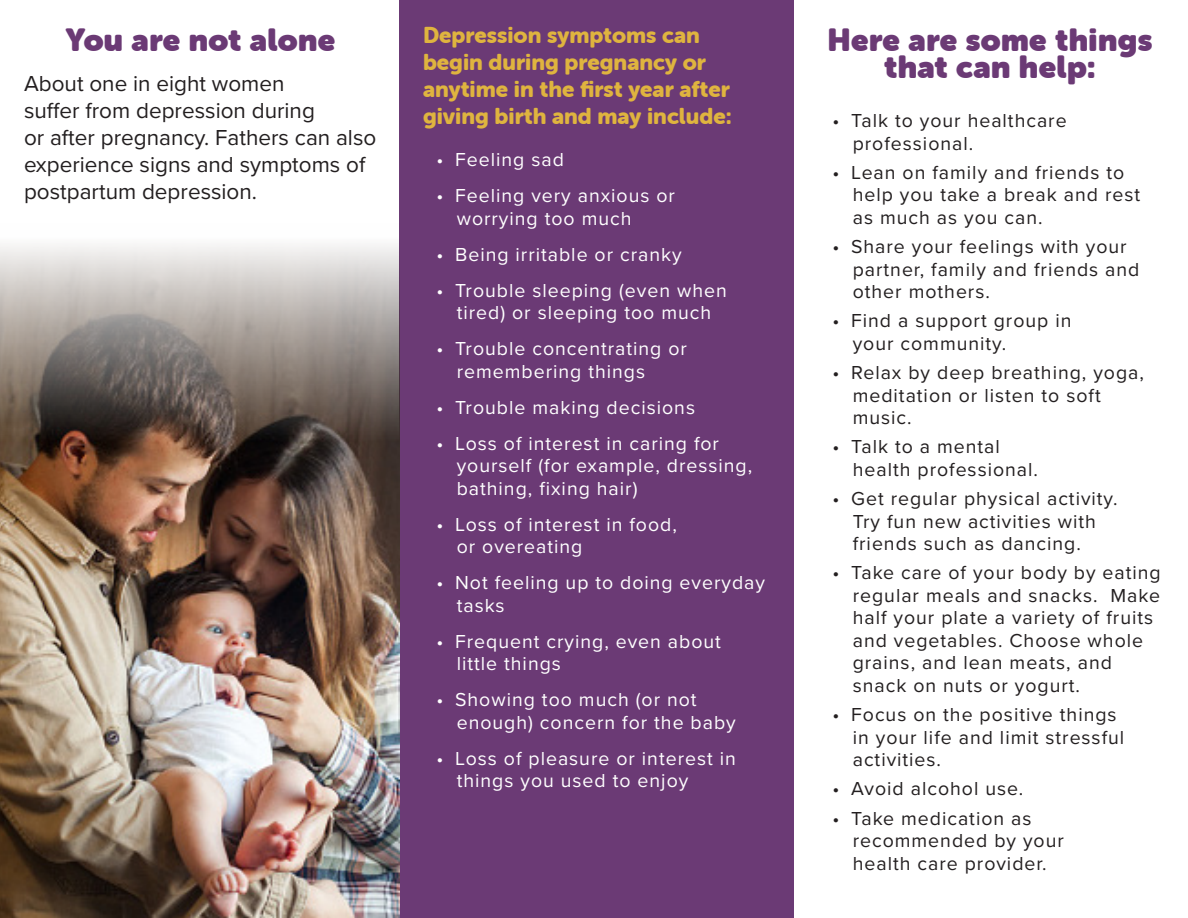
<style>
.page{position:relative;width:1188px;height:918px;background:#fff}
.page>*{position:absolute;margin:0;border:0;box-sizing:border-box;transform-origin:0 0}
.Paragraph_Style_2{font:31.5px/27px "Museo Sans Rounded";letter-spacing:.015em;color:#6b3a75;text-align:center}
.Paragraph_Style_4{font:31.5px "Museo Sans Rounded";letter-spacing:.01em;color:#6b3a75}
.Paragraph_Style_4-2{font:22.5px/27px "Proxima Nova";color:#231f20}
.Paragraph_Style_3{font:22.5px/27px "Museo Sans Rounded 900";color:#dfb43f}
.t1{font:19.5px/22.5px "Proxima Nova";letter-spacing:.05em;color:#231f20}
.t2{font:19.5px/22.5px "Proxima Nova";letter-spacing:.05em;color:#fff}
</style>
<div class="page">
<div style="left:400px;top:0;width:394px;height:918px;background:#6b3a75"></div>
<img style="left:0;top:224px;width:400px;height:694px">
<p class="Paragraph_Style_4" style="left:66px;top:21px;width:271px">You are not alone</p>
<p class="Paragraph_Style_4-2" style="left:24px;top:69px;width:262px">About one in eight women</p>
<p class="Paragraph_Style_4-2" style="left:24px;top:96px;width:292px">suffer from depression during</p>
<p class="Paragraph_Style_4-2" style="left:24px;top:123px;width:354px">or after pregnancy. Fathers can also experience signs and symptoms of postpartum depression.</p>
<p class="Paragraph_Style_3" style="left:423px;top:22px;width:278px">Depression symptoms can</p>
<p class="Paragraph_Style_3" style="left:423px;top:49px;width:310px">begin during pregnancy or anytime in the first year after giving birth and may include:</p>
<p class="t2" style="left:436px;top:148px;width:129px">• Feeling sad</p>
<p class="t2" style="left:457px;top:184px;width:220px;text-indent:-20px">• Feeling very anxious or worrying too much</p>
<p class="t2" style="left:436px;top:242px;width:247px">• Being irritable or cranky</p>
<p class="t2" style="left:436px;top:278px;width:292px;text-align:center">• Trouble sleeping (even when tired) or sleeping too much</p>
<p class="t2" style="left:457px;top:337px;width:232px;text-indent:-20px">• Trouble concentrating or remembering things</p>
<p class="t2" style="left:436px;top:395px;width:260px">• Trouble making decisions</p>
<p class="t2" style="left:457px;top:431px;width:297px;text-indent:-20px">• Loss of interest in caring for yourself (for example, dressing, bathing, fixing hair)</p>
<p class="t2" style="left:457px;top:512px;width:222px;text-indent:-20px">• Loss of interest in food, or overeating</p>
<p class="t2" style="left:457px;top:571px;width:310px;text-indent:-20px">• Not feeling up to doing everyday tasks</p>
<p class="t2" style="left:457px;top:629px;width:266px;text-indent:-20px">• Frequent crying, even about little things</p>
<p class="t2" style="left:457px;top:688px;width:281px;text-indent:-20px">• Showing too much (or not enough) concern for the baby</p>
<p class="t2" style="left:457px;top:746px;width:281px;text-indent:-20px">• Loss of pleasure or interest in things you used to enjoy</p>
<p class="Paragraph_Style_2" style="left:827px;top:26px;width:327px">Here are some things that can help:</p>
<p class="t1" style="left:853px;top:109px;width:215px;text-indent:-20px">• Talk to your healthcare professional.</p>
<p class="t1" style="left:853px;top:160px;width:289px;text-indent:-20px">• Lean on family and friends to help you take a break and rest as much as you can.</p>
<p class="t1" style="left:853px;top:235px;width:288px;text-indent:-20px">• Share your feelings with your partner, family and friends and other mothers.</p>
<p class="t1" style="left:853px;top:309px;width:220px;text-indent:-20px">• Find a support group in your community.</p>
<p class="t1" style="left:853px;top:361px;width:293px;text-indent:-20px">• Relax by deep breathing, yoga, meditation or listen to soft music.</p>
<p class="t1" style="left:853px;top:435px;width:187px;text-indent:-20px">• Talk to a mental health professional.</p>
<p class="t1" style="left:853px;top:487px;width:266px;text-indent:-20px">• Get regular physical activity.<br>Try fun new activities with friends such as dancing.</p>
<p class="t1" style="left:853px;top:561px;width:310px;text-indent:-20px">• Take care of your body by eating regular meals and snacks. Make half your plate a variety of fruits and vegetables. Choose whole grains, and lean meats, and snack on nuts or yogurt.</p>
<p class="t1" style="left:853px;top:703px;width:273px;text-indent:-20px">• Focus on the positive things in your life and limit stressful activities.</p>
<p class="t1" style="left:832px;top:777px;width:192px">• Avoid alcohol use.</p>
<p class="t1" style="left:853px;top:806px;width:213px;text-indent:-20px">• Take medication as recommended by your health care provider.</p>
</div>
